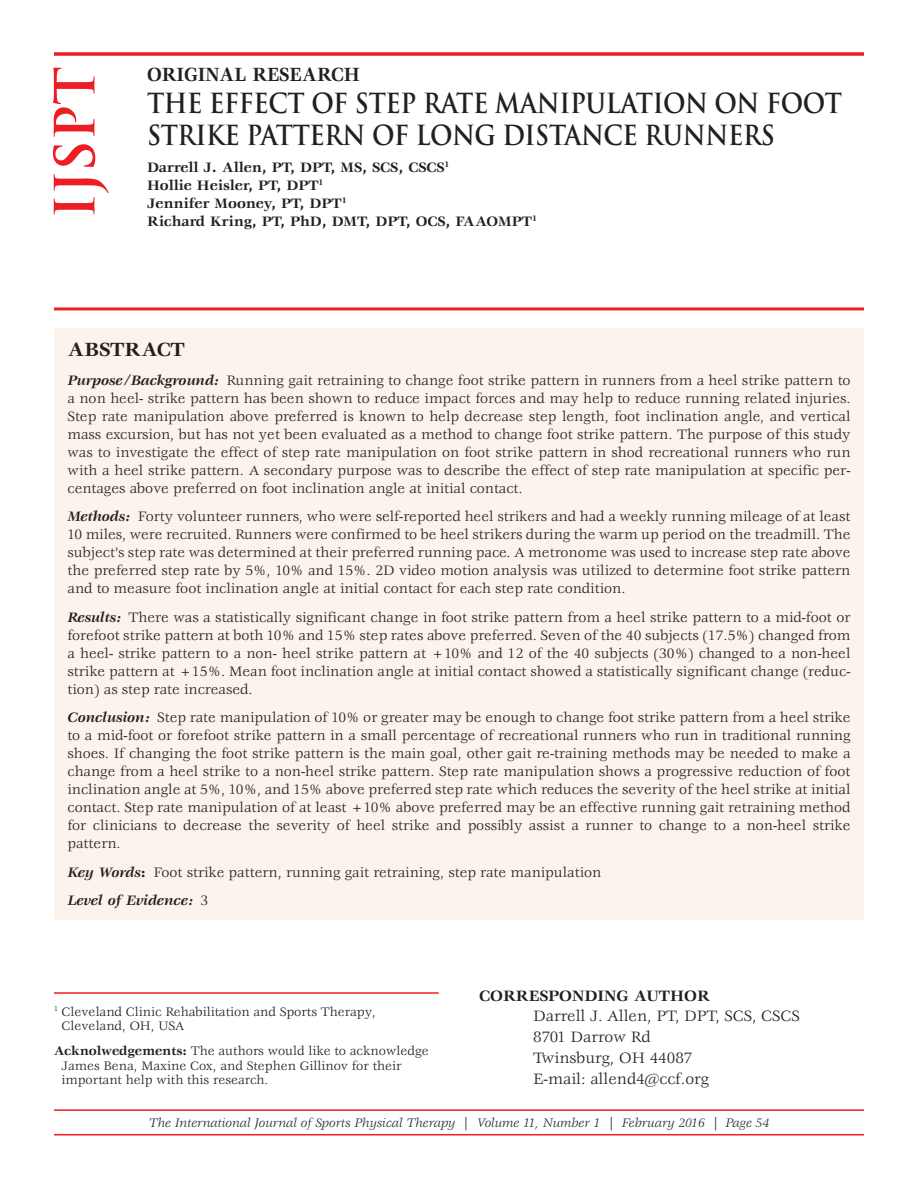
<style>
.page{position:relative;width:918px;height:1188px;background:#fff}
.page>*{position:absolute;margin:0;border:0;box-sizing:border-box;transform-origin:0 0}
.t1{font:700 54px "Trajan Pro";color:#ee1d23}
.t2{font:700 27px/32.2px "Trajan Pro";letter-spacing:-.015em;color:#231f20;scale:.9 1}
.t3{font:700 21px "Veljovic Std";color:#231f20;scale:.9 1}
.t4{font:700 21px "Veljovic Std";color:#231f20}
.t5{font:16.5px/21px "Veljovic Std";color:#231f20}
.t6{font:700 16.5px "Veljovic Std";color:#231f20}
.t7{font:15px/18px "Veljovic Std";color:#231f20;text-align:justify}
.t8{font:700 15px/18px "Veljovic Std";color:#231f20}
.t9{font:13.5px/15px "Veljovic Std";color:#231f20}
.t10{font:italic 13.5px "Veljovic Std";color:#231f20}
.s1{font-weight:700;font-style:italic}
.s2{font-weight:700}
</style>
<div class="page">
<hr style="left:54px;top:1109px;width:810px;height:2px;background:#ee1d23">
<hr style="left:54px;top:1134px;width:810px;height:1px;background:#ee1d23">
<div style="left:54px;top:328px;width:810px;height:592px;background:#fdf3ed"></div>
<svg style="left:54px;top:52px;width:810px;height:4px;background:#ef383e"></svg>
<hr style="left:54px;top:992px;width:385px;height:2px;background:#ee1d23">
<hr style="left:54px;top:307px;width:810px;height:3px;background:#ee1d23">
<h1 class="t1" style="left:44px;top:219px;width:154px;rotate:-90deg">IJSPT</h1>
<h3 class="t3" style="left:147px;top:66px;width:238px">ORIGINAL RESEARCH</h3>
<h2 class="t2" style="left:147px;top:88px;width:774px">THE EFFECT OF STEP RATE MANIPULATION ON FOOT<br>STRIKE PATTERN OF LONG DISTANCE RUNNERS</h2>
<p class="t8" style="left:147px;top:159px;width:392px">Darrell J. Allen, PT, DPT, MS, SCS, CSCS<sup>1<br></sup>Hollie Heisler, PT, DPT<sup>1<br></sup>Jennifer Mooney, PT, DPT<sup>1<br></sup>Richard Kring, PT, PhD, DMT, DPT, OCS, FAAOMPT<sup>1</sup></p>
<h3 class="t4" style="left:68px;top:341px;width:119px">ABSTRACT</h3>
<p class="t7" style="left:68px;top:372px;width:785px"><span class="s1">Purpose/Background:</span> Running gait retraining to change foot strike pattern in runners from a heel strike pattern to a non heel- strike pattern has been shown to reduce impact forces and may help to reduce running related injuries.<br>Step rate manipulation above preferred is known to help decrease step length, foot inclination angle, and vertical mass excursion, but has not yet been evaluated as a method to change foot strike pattern. The purpose of this study was to investigate the effect of step rate manipulation on foot strike pattern in shod recreational runners who run with a heel strike pattern. A secondary purpose was to describe the effect of step rate manipulation at specific per&shy;centages above preferred on foot inclination angle at initial contact.</p>
<p class="t7" style="left:68px;top:508px;width:785px"><span class="s1">Methods:</span> Forty volunteer runners, who were self-reported heel strikers and had a weekly running mileage of at least 10 miles, were recruited. Runners were confirmed to be heel strikers during the warm up period on the treadmill. The subject’s step rate was determined at their preferred running pace. A metronome was used to increase step rate above the preferred step rate by 5%, 10% and 15%. 2D video motion analysis was utilized to determine foot strike pattern and to measure foot inclination angle at initial contact for each step rate condition.</p>
<p class="t7" style="left:68px;top:609px;width:785px"><span class="s1">Results:</span> There was a statistically significant change in foot strike pattern from a heel strike pattern to a mid-foot or forefoot strike pattern at both 10% and 15% step rates above preferred. Seven of the 40 subjects (17.5%) changed from a heel- strike pattern to a non- heel strike pattern at +10% and 12 of the 40 subjects (30%) changed to a non-heel strike pattern at +15%. Mean foot inclination angle at initial contact showed a statistically significant change (reduc&shy;tion) as step rate increased.</p>
<p class="t7" style="left:68px;top:709px;width:785px"><span class="s1">Conclusion:</span> Step rate manipulation of 10% or greater may be enough to change foot strike pattern from a heel strike to a mid-foot or forefoot strike pattern in a small percentage of recreational runners who run in traditional running shoes. If changing the foot strike pattern is the main goal, other gait re-training methods may be needed to make a change from a heel strike to a non-heel strike pattern. Step rate manipulation shows a progressive reduction of foot inclination angle at 5%, 10%, and 15% above preferred step rate which reduces the severity of the heel strike at initial contact. Step rate manipulation of at least +10% above preferred may be an effective running gait retraining method for clinicians to decrease the severity of heel strike and possibly assist a runner to change to a non-heel strike pattern.</p>
<p class="t7" style="left:68px;top:859px;width:535px;line-height:28.5px"><span class="s1">Key Words</span><span class="s2">:</span> Foot strike pattern, running gait retraining, step rate manipulation<br><span class="s1">Level of Evidence:</span> 3</p>
<p class="t9" style="left:62px;top:1005px;width:316px;text-indent:-8px"><sup>1</sup> Cleveland Clinic Rehabilitation and Sports Therapy,<br>Cleveland, OH, USA</p>
<p class="t9" style="left:62px;top:1044px;width:369px;text-indent:-8px"><span class="s2">Acknolwedgements:</span> The authors would like to acknowledge<br>James Bena, Maxine Cox, and Stephen Gillinov for their important help with this research.</p>
<p class="t6" style="left:479px;top:989px;width:232px">CORRESPONDING AUTHOR</p>
<p class="t5" style="left:533px;top:1007px;width:268px">Darrell J. Allen, PT, DPT, SCS, CSCS<br>8701 Darrow Rd<br>Twinsburg, OH 44087<br>E-mail: allend4@ccf.org</p>
<p class="t10" style="left:149px;top:1117px;width:622px">The International Journal of Sports Physical Therapy | Volume 11, Number 1 | February 2016 | Page 54</p>
</div>
